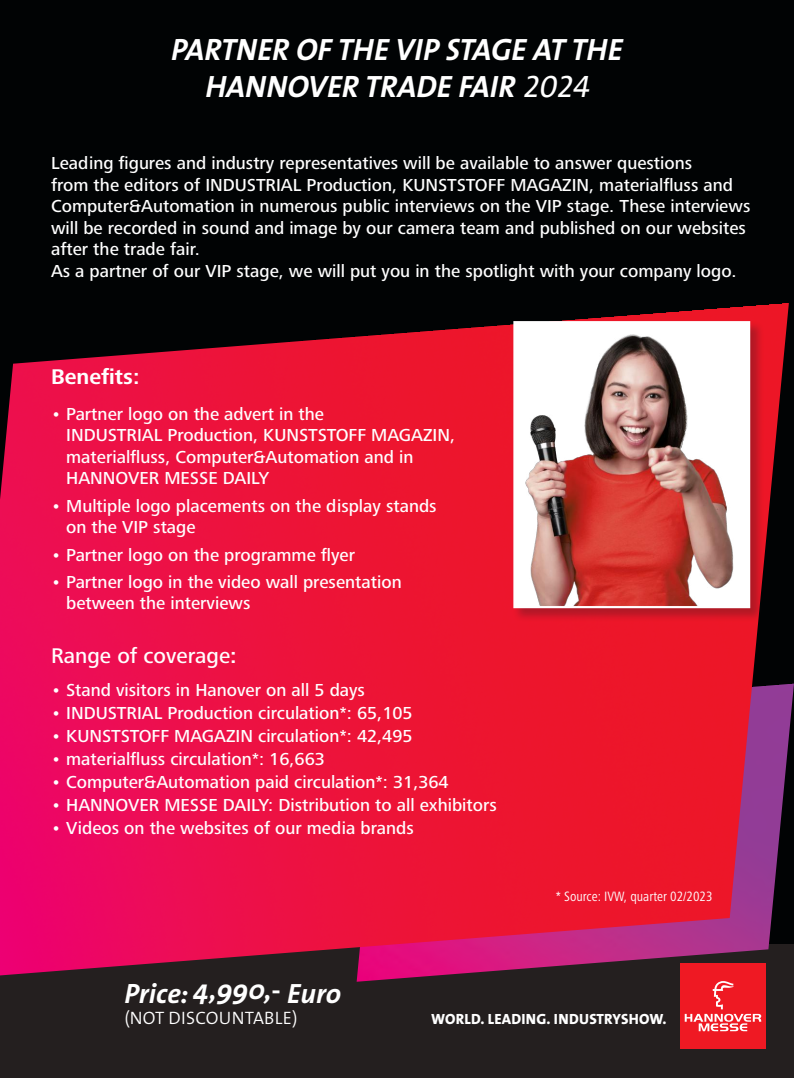
<style>
.page{position:relative;width:794px;height:1078px;background:#fff}
.page>*{position:absolute;margin:0;border:0;box-sizing:border-box;transform-origin:0 0}
.t1{font:italic 700 31px/37px "The Sans";color:#fff;text-align:center}
.t2{font:italic 700 28px "The Sans";color:#fff}
.t3{font:500 22px "Frutiger Next Pro";color:#fff}
.t4{font:700 22px "Frutiger Next Pro";color:#fff}
.t5{font:500 18px/21.6px "Frutiger Next Pro";color:#fff}
.t6{font:300 18px "The Sans";letter-spacing:.015em;color:#fff}
.t7{font:14.8px "The Sans LP8 Ex Bld";letter-spacing:.015em;color:#fff}
.t8{font:condensed 14px "Frutiger Next Pro";color:#fff}
.s1{font-family:"The Sans Caps";font-weight:400}
.s2{font-weight:700}
</style>
<div class="page">
<div style="left:0;top:0;width:794px;height:952px;background:#010304"></div>
<div style="left:0;top:944px;width:794px;height:133px;background:#241f1f"></div>
<img style="left:0;top:303px;width:789px;height:672px">
<div style="left:513px;top:320px;width:251px;height:301px;background:#241f1f;opacity:.3"></div>
<img style="left:516px;top:324px;width:231px;height:281px">
<div style="left:513px;top:321px;width:237px;height:287px;border:2px solid #fff"></div>
<div style="left:680px;top:963px;width:85px;height:85px;background:#ef1923"></div>
<svg style="left:684px;top:981px;width:77px;height:50px"></svg>
<h1 class="t1" style="left:171px;top:30px;width:453px">PARTNER OF THE VIP STAGE AT THE<br>HANNOVER TRADE FAIR <span class="s1">2024</span></h1>
<p class="t5" style="left:51px;top:152px;width:701px">Leading figures and industry representatives will be available to answer questions<br>from the editors of INDUSTRIAL Production, KUNSTSTOFF MAGAZIN, materialfluss and Computer&amp;Automation in numerous public interviews on the VIP stage. These interviews will be recorded in sound and image by our camera team and published on our websites after the trade fair.<br>As a partner of our VIP stage, we will put you in the spotlight with your company logo.</p>
<p class="t4" style="left:51px;top:364px;width:90px">Benefits:</p>
<p class="t5" style="left:66px;top:402px;width:390px;text-indent:-15px">• Partner logo on the advert in the<br>INDUSTRIAL Production, KUNSTSTOFF MAGAZIN, materialfluss, Computer&amp;Automation and in HANNOVER MESSE DAILY</p>
<p class="t5" style="left:66px;top:494px;width:372px;text-indent:-15px">• Multiple logo placements on the display stands on the VIP stage</p>
<p class="t5" style="left:51px;top:543px;width:305px">• Partner logo on the programme flyer</p>
<p class="t5" style="left:66px;top:571px;width:337px;text-indent:-15px">• Partner logo in the video wall presentation between the interviews</p>
<p class="t3" style="left:51px;top:643px;width:187px">Range of coverage<span class="s2">:</span></p>
<p class="t5" style="left:51px;top:679px;width:315px">• Stand visitors in Hanover on all 5 days</p>
<p class="t5" style="left:51px;top:702px;width:363px">• INDUSTRIAL Production circulation*: 65,105</p>
<p class="t5" style="left:51px;top:725px;width:363px">• KUNSTSTOFF MAGAZIN circulation*: 42,495</p>
<p class="t5" style="left:51px;top:748px;width:275px">• materialfluss circulation*: 16,663</p>
<p class="t5" style="left:51px;top:771px;width:399px">• Computer&amp;Automation paid circulation*: 31,364</p>
<p class="t5" style="left:51px;top:794px;width:447px">• HANNOVER MESSE DAILY: Distribution to all exhibitors</p>
<p class="t5" style="left:51px;top:817px;width:364px">• Videos on the websites of our media brands</p>
<p class="t8" style="left:556px;top:888px;width:158px">* Source: IVW, quarter 02/2023</p>
<h2 class="t2" style="left:124px;top:969px;width:218px">Price: 4,990,- Euro</h2>
<p class="t6" style="left:124px;top:1003px;width:175px">(NOT DISCOUNTABLE)</p>
<p class="t7" style="left:431px;top:1009px;width:237px">WORLD. LEADING. INDUSTRYSHOW.</p>
</div>
